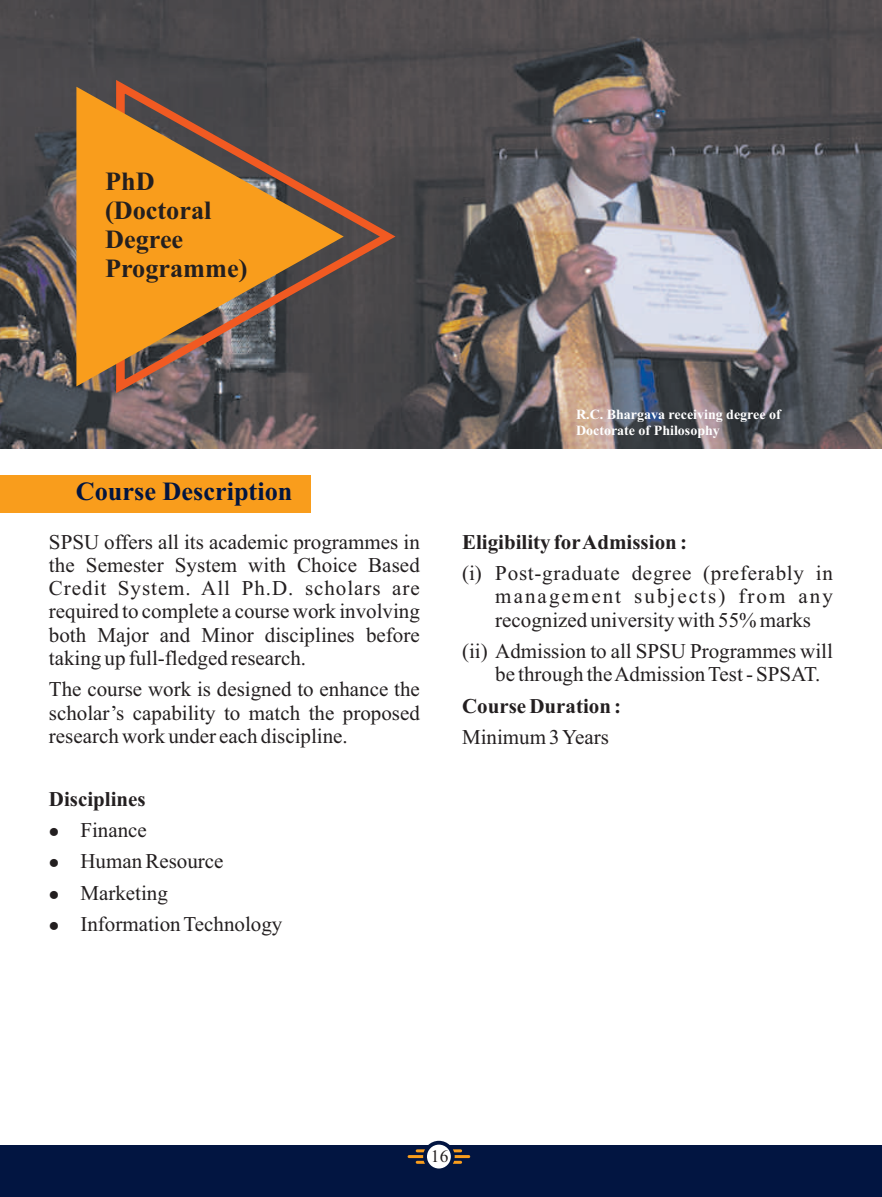
<style>
.page{position:relative;width:882px;height:1197px;background:#fff}
.page>*{position:absolute;margin:0;border:0;box-sizing:border-box;transform-origin:0 0}
.t1{font:700 26.25px/29.1px "Times New Roman";color:#231f20}
.t2{font:700 26.25px "Times New Roman";color:#021541}
.t3{font:21px/23.3px "Times New Roman";color:#231f20;text-align:justify}
.t4{font:700 21px "Times New Roman";color:#231f20}
.t5{font:17.5px "Times New Roman";color:#231f20}
.t6{font:700 14px/15.6px "Times New Roman";color:#fff}
</style>
<div class="page">
<div style="left:0;top:1145px;width:882px;height:52px;background:#021541"></div>
<hr style="left:416px;top:1149px;width:46px;height:3px;background:#f99d1c;border-radius:2px">
<hr style="left:408px;top:1155px;width:62px;height:3px;background:#f99d1c;border-radius:2px">
<hr style="left:416px;top:1161px;width:46px;height:3px;background:#f99d1c;border-radius:2px">
<div style="left:423px;top:1141px;width:32px;height:31px;background:#021541;border-radius:50%"></div>
<div style="left:427px;top:1145px;width:24px;height:24px;background:#fff;border-radius:50%"></div>
<img style="left:0;top:0;width:882px;height:448px">
<svg style="left:112px;top:73px;width:288px;height:327px;background:#544b4c"></svg>
<svg style="left:76px;top:87px;width:268px;height:299px;background:#ad7634"></svg>
<div style="left:0;top:475px;width:310px;height:38px;background:#f99d1c"></div>
<p class="t1" style="left:105px;top:169px;width:144px">PhD (Doctoral<br>Degree<br>Programme)</p>
<p class="t2" style="left:76px;top:482px;width:218px">Course Description</p>
<p class="t3" style="left:49px;top:532px;width:372px">SPSU offers all its academic programmes in the Semester System with Choice Based Credit System. All Ph.D. scholars are required to complete a course work involving both Major and Minor disciplines before taking up full-fledged research.</p>
<p class="t3" style="left:49px;top:680px;width:372px">The course work is designed to enhance the scholar’s capability to match the proposed research work under each discipline.</p>
<p class="t4" style="left:49px;top:791px;width:98px">Disciplines</p>
<p class="t3" style="left:49px;top:820px;width:99px">● Finance</p>
<p class="t3" style="left:49px;top:852px;width:176px">● Human Resource</p>
<p class="t3" style="left:49px;top:883px;width:120px">● Marketing</p>
<p class="t3" style="left:49px;top:915px;width:235px">● Information Technology</p>
<p class="t6" style="left:576px;top:408px;width:206px">R.C. Bhargava receiving degree of<br>Doctorate of Philosophy</p>
<p class="t4" style="left:462px;top:534px;width:226px">Eligibility forAdmission :</p>
<p class="t3" style="left:495px;top:563px;width:339px;text-indent:-33px">(i) Post-graduate degree (preferably in management subjects) from any recognized university with 55% marks</p>
<p class="t3" style="left:495px;top:641px;width:339px;text-indent:-33px">(ii) Admission to all SPSU Programmes will be through the Admission Test - SPSAT.</p>
<p class="t4" style="left:462px;top:698px;width:161px">Course Duration :</p>
<p class="t3" style="left:462px;top:727px;width:148px">Minimum 3 Years</p>
<p class="t5" style="left:431px;top:1150px;width:19px">16</p>
</div>
